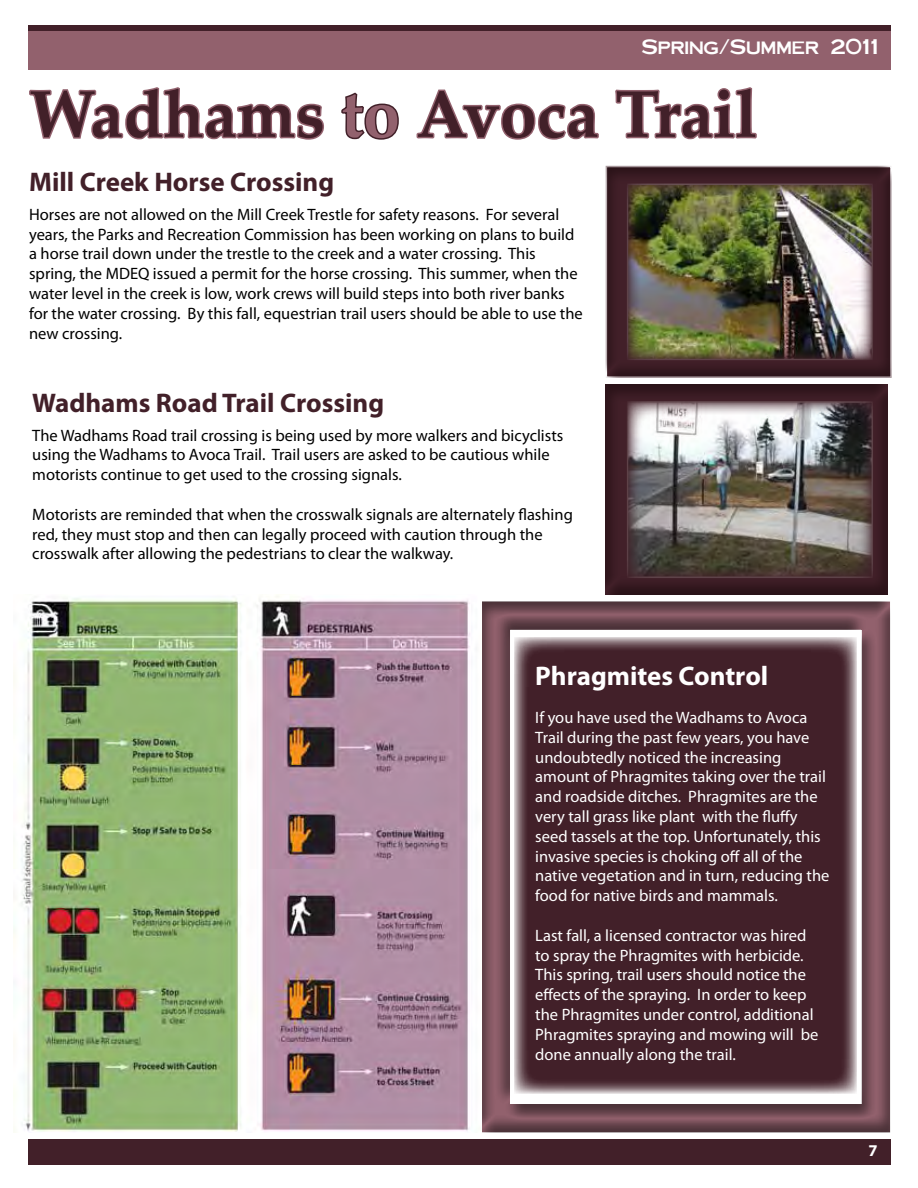
<style>
.page{position:relative;width:918px;height:1188px;background:#fff}
.page>*{position:absolute;margin:0;border:0;box-sizing:border-box;transform-origin:0 0}
.t1{font:700 66px "Palatino Linotype";color:#422029}
.t2{font:700 27px "Myriad Pro";color:#422029}
.t3{font:700 27px "Myriad Pro";color:#fff}
.t4{font:21px "Cornerstone";color:#fff}
.t5{font:16.5px/19.8px "Myriad Pro";color:#000}
.t6{font:16.5px/19.8px "Myriad Pro";color:#fff}
.t7{font:700 16.5px "Myriad Pro";color:#fff}
.s1{color:#92616d}
</style>
<div class="page">
<svg style="left:29px;top:87px;width:295px;height:53px"></svg>
<svg style="left:341px;top:92px;width:58px;height:48px"></svg>
<svg style="left:416px;top:89px;width:183px;height:51px"></svg>
<svg style="left:615px;top:87px;width:142px;height:53px"></svg>
<div style="left:28px;top:57px;width:862px;height:13px;background:#92616d"></div>
<div style="left:28px;top:29px;width:862px;height:35px;background:#92616d"></div>
<div style="left:28px;top:25px;width:862px;height:6px;background:#422029"></div>
<div style="left:28px;top:1140px;width:862px;height:25px;background:#422029"></div>
<div style="left:479px;top:599px;width:412px;height:534px;background:#000;opacity:.5"></div>
<img style="left:14px;top:595px;width:468px;height:538px">
<div style="left:604px;top:163px;width:288px;height:216px;background:#422029;opacity:.5"></div>
<div style="left:601px;top:379px;width:288px;height:217px;background:#422029;opacity:.5"></div>
<img style="left:630px;top:186px;width:240px;height:171px">
<img style="left:630px;top:404px;width:240px;height:171px">
<p class="t4" style="left:642px;top:35px;width:239px">Spring/Summer 2011</p>
<h1 class="t1" style="left:29px;top:67px;width:730px">Wadhams <span class="s1">to</span> Avoca Trail</h1>
<h2 class="t2" style="left:29px;top:164px;width:307px">Mill Creek Horse Crossing</h2>
<p class="t5" style="left:29px;top:204px;width:555px">Horses are not allowed on the Mill Creek Trestle for safety reasons. For several years, the Parks and Recreation Commission has been working on plans to build a horse trail down under the trestle to the creek and a water crossing. This spring, the MDEQ issued a permit for the horse crossing. This summer, when the water level in the creek is low, work crews will build steps into both river banks for the water crossing. By this fall, equestrian trail users should be able to use the new crossing.</p>
<h2 class="t2" style="left:32px;top:385px;width:353px">Wadhams Road Trail Crossing</h2>
<p class="t5" style="left:32px;top:425px;width:533px">The Wadhams Road trail crossing is being used by more walkers and bicyclists using the Wadhams to Avoca Trail. Trail users are asked to be cautious while motorists continue to get used to the crossing signals.</p>
<p class="t5" style="left:32px;top:504px;width:542px">Motorists are reminded that when the crosswalk signals are alternately flashing red, they must stop and then can legally proceed with caution through the crosswalk after allowing the pedestrians to clear the walkway.</p>
<h2 class="t3" style="left:535px;top:658px;width:235px">Phragmites Control</h2>
<p class="t6" style="left:535px;top:707px;width:296px">If you have used the Wadhams to Avoca Trail during the past few years, you have undoubtedly noticed the increasing amount of Phragmites taking over the trail and roadside ditches. Phragmites are the very tall grass like plant with the fluffy seed tassels at the top. Unfortunately, this invasive species is choking off all of the native vegetation and in turn, reducing the food for native birds and mammals.</p>
<p class="t6" style="left:535px;top:925px;width:285px">Last fall, a licensed contractor was hired to spray the Phragmites with herbicide.<br>This spring, trail users should notice the effects of the spraying. In order to keep the Phragmites under control, additional Phragmites spraying and mowing will be done annually along the trail.</p>
<p class="t7" style="left:868px;top:1140px;width:11px">7</p>
</div>
